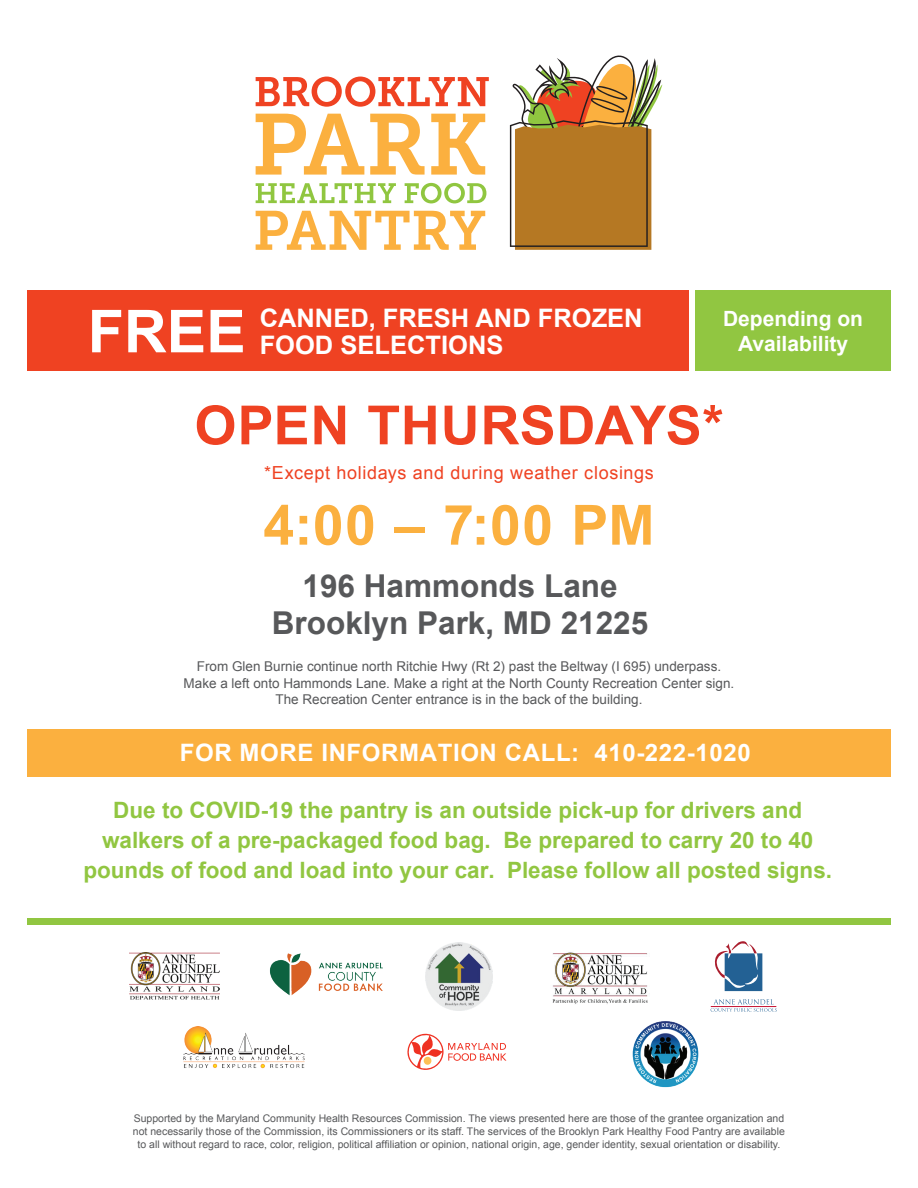
<style>
.page{position:relative;width:918px;height:1188px;background:#fff}
.page>*{position:absolute;margin:0;border:0;box-sizing:border-box;transform-origin:0 0}
.t1{font:700 59.25px "Arial";color:#fff}
.t2{font:700 55.5px "Arial";color:#fbb03f}
.t3{font:700 54px "Arial";letter-spacing:.01em;color:#ef4222}
.t4{font:700 31.5px/37.8px "Arial";color:#57585a;text-align:center}
.t5{font:700 25.5px/27px "Arial";color:#fff}
.t6{font:700 24px "Arial";letter-spacing:.025em;color:#fff}
.t7{font:700 22.5px/30px "Arial";color:#91c641;text-align:center}
.t8{font:700 21px/25.5px "Arial";color:#fff;text-align:center}
.t9{font:18px "Arial";letter-spacing:.035em;color:#ef4222}
.t10{font:13.5px/16.2px "Arial";color:#57585a;text-align:center}
.t11{font:10.5px/12.6px "Arial";color:#57585a;text-align:center}
</style>
<div class="page">
<svg style="left:510px;top:56px;width:152px;height:194px"></svg>
<svg style="left:256px;top:77px;width:233px;height:30px"></svg>
<svg style="left:256px;top:114px;width:108px;height:61px"></svg>
<svg style="left:370px;top:114px;width:55px;height:61px"></svg>
<svg style="left:431px;top:114px;width:54px;height:61px"></svg>
<svg style="left:256px;top:183px;width:140px;height:20px"></svg>
<svg style="left:405px;top:183px;width:81px;height:20px"></svg>
<svg style="left:256px;top:211px;width:229px;height:39px"></svg>
<div style="left:27px;top:290px;width:661px;height:81px;background:#ef4222"></div>
<div style="left:27px;top:729px;width:864px;height:47px;background:#fbb03f"></div>
<div style="left:695px;top:290px;width:196px;height:81px;background:#91c641"></div>
<div style="left:27px;top:918px;width:864px;height:7px;background:#91c641"></div>
<img style="left:425px;top:943px;width:68px;height:67px">
<img style="left:183px;top:1026px;width:122px;height:43px">
<img style="left:632px;top:1021px;width:67px;height:67px">
<img style="left:130px;top:952px;width:90px;height:48px">
<img style="left:270px;top:953px;width:113px;height:43px">
<svg style="left:711px;top:999px;width:66px;height:13px"></svg>
<svg style="left:714px;top:941px;width:48px;height:50px"></svg>
<img style="left:552px;top:952px;width:98px;height:52px">
<svg style="left:407px;top:1034px;width:99px;height:36px"></svg>
<h1 class="t1" style="left:88px;top:292px;width:160px">FREE</h1>
<h3 class="t5" style="left:260px;top:305px;width:384px">CANNED, FRESH AND FROZEN<br>FOOD SELECTIONS</h3>
<h3 class="t8" style="left:723px;top:306px;width:142px">Depending on<br>Availability</h3>
<h3 class="t3" style="left:194px;top:389px;width:531px">OPEN THURSDAYS*</h3>
<h3 class="t9" style="left:264px;top:461px;width:391px">*Except holidays and during weather closings</h3>
<h2 class="t2" style="left:263px;top:488px;width:393px">4:00 – 7:00 PM</h2>
<h3 class="t4" style="left:272px;top:568px;width:378px">196 Hammonds Lane<br>Brooklyn Park, MD 21225</h3>
<p class="t10" style="left:184px;top:659px;width:552px">From Glen Burnie continue north Ritchie Hwy (Rt 2) past the Beltway (I 695) underpass.<br>Make a left onto Hammonds Lane. Make a right at the North County Recreation Center sign.<br>The Recreation Center entrance is in the back of the building.</p>
<h3 class="t6" style="left:180px;top:737px;width:572px">FOR MORE INFORMATION CALL: 410-222-1020</h3>
<h3 class="t7" style="left:83px;top:795px;width:750px">Due to COVID-19 the pantry is an outside pick-up for drivers and walkers of a pre-packaged food bag. Be prepared to carry 20 to 40 pounds of food and load into your car. Please follow all posted signs.</h3>
<p class="t11" style="left:133px;top:1112px;width:654px">Supported by the Maryland Community Health Resources Commission. The views presented here are those of the grantee organization and not necessarily those of the Commission, its Commissioners or its staff. The services of the Brooklyn Park Healthy Food Pantry are available to all without regard to race, color, religion, political affiliation or opinion, national origin, age, gender identity, sexual orientation or disability.</p>
</div>
